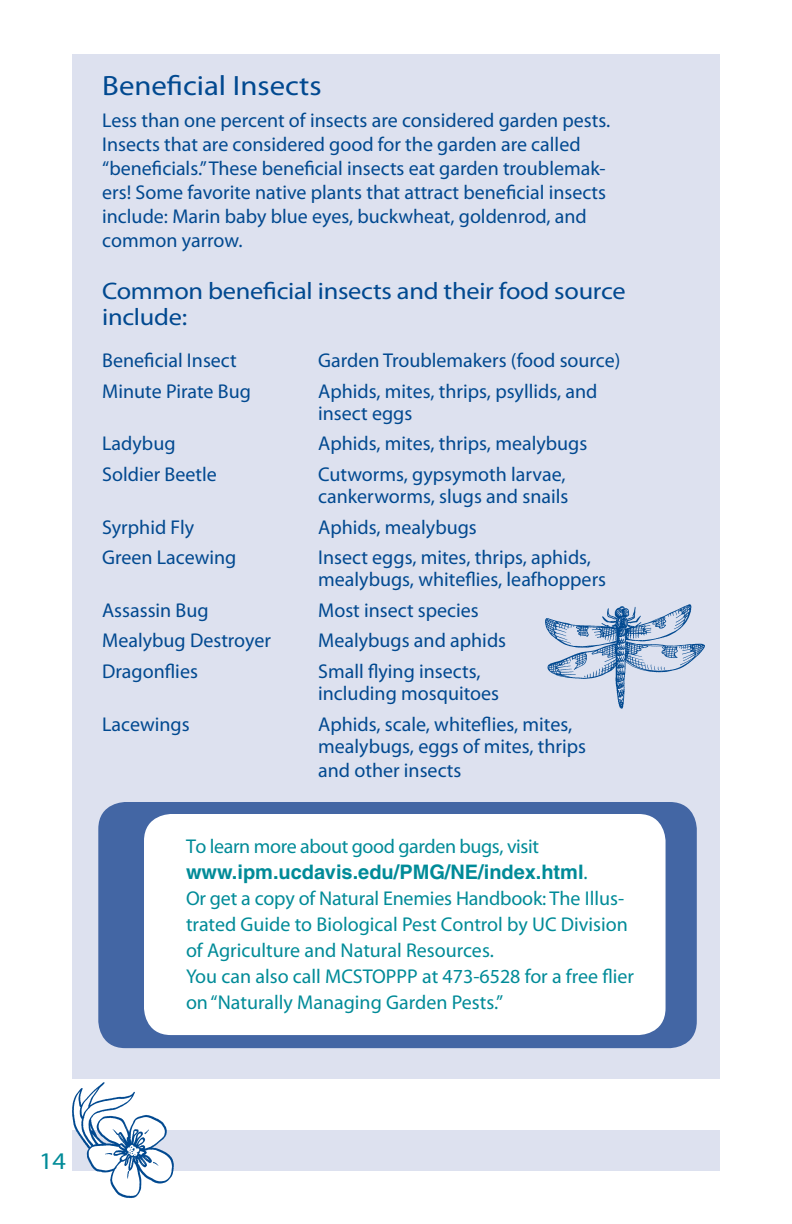
<style>
.page{position:relative;width:792px;height:1224px;background:#fff}
.page>*{position:absolute;margin:0;border:0;box-sizing:border-box;transform-origin:0 0}
.Subhead_1{font:28px "Myriad Pro";color:#014990;scale:1.1 1}
.Subhead_2{font:24px/26px "Myriad Pro";letter-spacing:-.01em;color:#014990;scale:1.1 1}
.Subhead_2-2{font:24px "Myriad Pro";color:#008b98;scale:1.1 1}
.Body_text{font:20px/24px "Myriad Pro";color:#014990}
.Body_text-2{font:20px/26px "Myriad Pro";color:#008b98}
.s1{font-family:"Helvetica";font-weight:700}
</style>
<div class="page">
<div style="left:72px;top:91px;width:648px;height:988px;background:#dde1ef"></div>
<div style="left:98px;top:802px;width:599px;height:246px;background:#4366a4;border-radius:27px"></div>
<div style="left:144px;top:814px;width:522px;height:221px;background:#fff;border-radius:27px"></div>
<div style="left:72px;top:1130px;width:648px;height:40px;background:#dde1ef"></div>
<div style="left:72px;top:54px;width:648px;height:41px;background:#dde1ef"></div>
<img style="left:545px;top:605px;width:159px;height:103px">
<img style="left:72px;top:1083px;width:101px;height:115px">
<p class="Subhead_1" style="left:102px;top:68px;width:201px">Beneficial Insects</p>
<p class="Body_text" style="left:102px;top:108px;width:510px">Less than one percent of insects are considered garden pests.<br>Insects that are considered good for the garden are called “beneficials.” These beneficial insects eat garden troublemak&shy;ers! Some favorite native plants that attract beneficial insects include: Marin baby blue eyes, buckwheat, goldenrod, and common yarrow.</p>
<p class="Subhead_2" style="left:102px;top:278px;width:477px">Common beneficial insects and their food source include:</p>
<p class="Body_text" style="left:102px;top:348px;width:136px">Beneficial Insect</p>
<p class="Body_text" style="left:318px;top:348px;width:304px">Garden Troublemakers (food source)</p>
<p class="Body_text" style="left:102px;top:379px;width:150px">Minute Pirate Bug</p>
<p class="Body_text" style="left:318px;top:380px;width:281px;line-height:22px">Aphids, mites, thrips, psyllids, and insect eggs</p>
<p class="Body_text" style="left:102px;top:431px;width:75px">Ladybug</p>
<p class="Body_text" style="left:318px;top:431px;width:271px">Aphids, mites, thrips, mealybugs</p>
<p class="Body_text" style="left:102px;top:462px;width:116px">Soldier Beetle</p>
<p class="Body_text" style="left:318px;top:463px;width:252px;line-height:22px">Cutworms, gypsymoth larvae, cankerworms, slugs and snails</p>
<p class="Body_text" style="left:102px;top:515px;width:93px">Syrphid Fly</p>
<p class="Body_text" style="left:318px;top:515px;width:160px">Aphids, mealybugs</p>
<p class="Body_text" style="left:102px;top:545px;width:136px">Green Lacewing</p>
<p class="Body_text" style="left:318px;top:546px;width:289px;line-height:22px">Insect eggs, mites, thrips, aphids, mealybugs, whiteflies, leafhoppers</p>
<p class="Body_text" style="left:102px;top:598px;width:108px">Assassin Bug</p>
<p class="Body_text" style="left:318px;top:598px;width:162px">Most insect species</p>
<p class="Body_text" style="left:102px;top:628px;width:170px">Mealybug Destroyer</p>
<p class="Body_text" style="left:318px;top:628px;width:189px">Mealybugs and aphids</p>
<p class="Body_text" style="left:102px;top:659px;width:97px">Dragonflies</p>
<p class="Body_text" style="left:318px;top:660px;width:182px;line-height:22px">Small flying insects, including mosquitoes</p>
<p class="Body_text" style="left:102px;top:712px;width:89px">Lacewings</p>
<p class="Body_text" style="left:318px;top:713px;width:270px;line-height:22px">Aphids, scale, whiteflies, mites, mealybugs, eggs of mites, thrips</p>
<p class="Body_text" style="left:318px;top:758px;width:145px">and other insects</p>
<p class="Body_text-2" style="left:186px;top:833px;width:450px">To learn more about good garden bugs, visit <span class="s1">www.ipm.ucdavis.edu/PMG/NE/index.html</span>.<br>Or get a copy of Natural Enemies Handbook: The Illus&shy;trated Guide to Biological Pest Control by UC Division of Agriculture and Natural Resources.<br>You can also call MCSTOPPP at 473-6528 for a free flier on “Naturally Managing Garden Pests.”</p>
<p class="Subhead_2-2" style="left:39px;top:1146px;width:26px">14</p>
</div>
